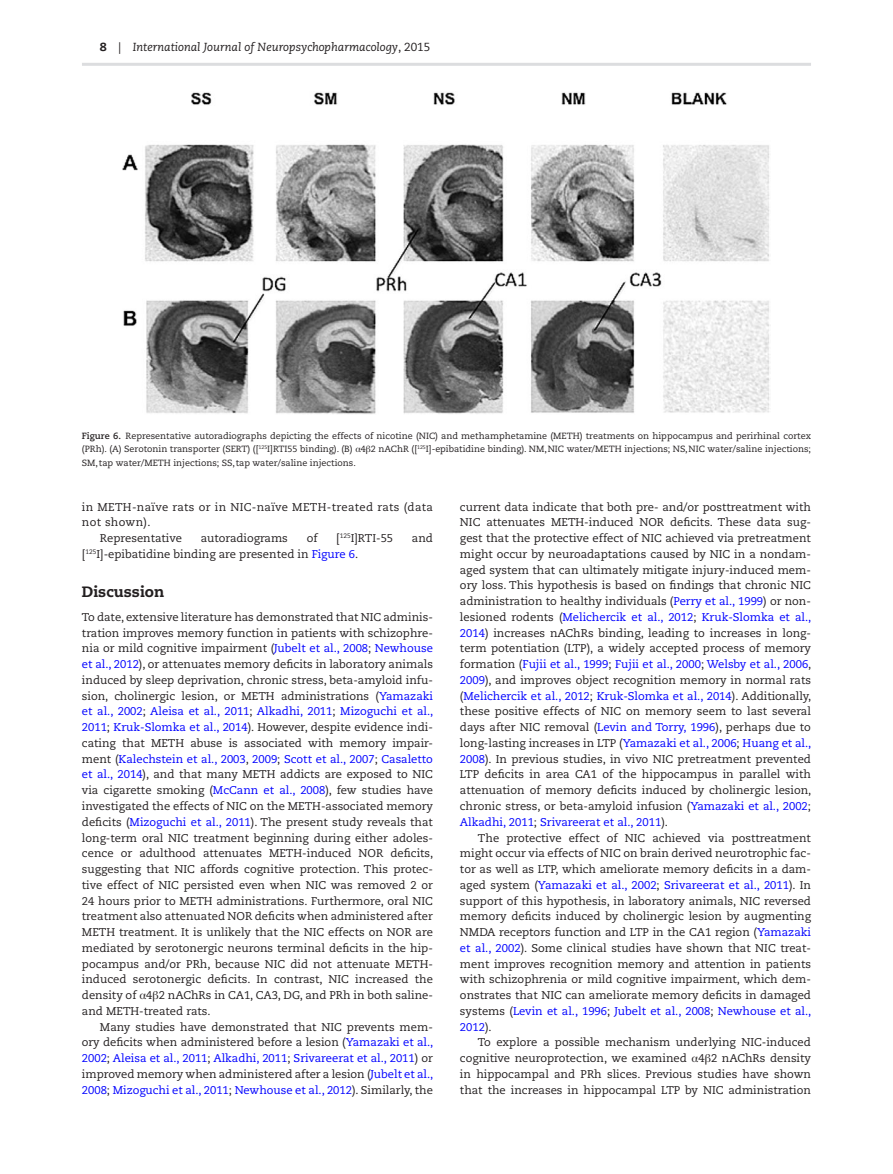
<style>
.page{position:relative;width:893px;height:1174px;background:#fff}
.page>*{position:absolute;margin:0;border:0;box-sizing:border-box;transform-origin:0 0}
.t1{font:800 15px "Caecilia LT Std";color:#231f20}
.t2{font:italic 11.7px "Caecilia LT Std";color:#231f20}
.t3{font:11.25px/15.8px "Caecilia LT Std";color:#231f20;text-align:justify}
.t4{font:11.25px "Caecilia LT Std";letter-spacing:.03em;color:#231f20}
.t5{font:9px/13.5px "Caecilia LT Std";color:#231f20;text-align:justify}
.s1{font-weight:800;font-style:normal}
.s2{font-style:normal}
.s3{font-weight:700}
.s4{font-family:"Gandhari Unicode"}
.s5{color:#00f}
</style>
<div class="page">
<hr style="left:82px;top:63px;width:729px;height:3px;background:#dcdddf">
<img style="left:122px;top:92px;width:648px;height:322px">
<p class="t2" style="left:100px;top:40px;width:332px"><span class="s1">8</span> <span class="s2">|</span> International Journal of Neuropsychopharmacology<span class="s2">, 2015</span></p>
<p class="t5" style="left:82px;top:429px;width:731px"><span class="s3">Figure 6.</span> Representative autoradiographs depicting the effects of nicotine (NIC) and methamphetamine (METH) treatments on hippocampus and perirhinal cortex (PRh). (A) Serotonin transporter (SERT) ([<sup>125</sup>I]RTI55 binding). (B) <span class="s4">α</span>4<span class="s4">β</span>2 nAChR ([<sup>125</sup>I]-epibatidine binding). NM,NIC water/METH injections; NS,NIC water/saline injections; SM,tap water/METH injections; SS,tap water/saline injections.</p>
<p class="t4" style="left:82px;top:500px;width:353px">in METH-naïve rats or in NIC-naïve METH-treated rats (data</p>
<p class="t4" style="left:82px;top:516px;width:70px">not shown).</p>
<p class="t3" style="left:100px;top:530px;width:83px">Representative</p>
<p class="t3" style="left:201px;top:530px;width:89px">autoradiograms</p>
<p class="t3" style="left:307px;top:530px;width:12px">of</p>
<p class="t3" style="left:336px;top:530px;width:58px">[<sup>125</sup>I]RTI-55</p>
<p class="t3" style="left:412px;top:530px;width:23px">and</p>
<p class="t3" style="left:82px;top:546px;width:278px">[<sup>125</sup>I]-epibatidine binding are presented in <span class="s5">Figure 6</span>.</p>
<h1 class="t1" style="left:82px;top:582px;width:84px">Discussion</h1>
<p class="t3" style="left:82px;top:609px;width:353px">To date, extensive literature has demonstrated that NIC adminis&shy;tration improves memory function in patients with schizophre&shy;nia or mild cognitive impairment (<span class="s5">Jubelt et al., 2008</span>; <span class="s5">Newhouse et al., 2012</span>), or attenuates memory deficits in laboratory animals induced by sleep deprivation, chronic stress, beta-amyloid infu&shy;sion, cholinergic lesion, or METH administrations (<span class="s5">Yamazaki et al., 2002</span>; <span class="s5">Aleisa et al., 2011</span>; <span class="s5">Alkadhi, 2011</span>; <span class="s5">Mizoguchi et al., 2011</span>; <span class="s5">Kruk-Slomka et al., 2014</span>). However, despite evidence indi&shy;cating that METH abuse is associated with memory impair&shy;ment (<span class="s5">Kalechstein et al., 2003</span>, <span class="s5">2009</span>; <span class="s5">Scott et al., 2007</span>; <span class="s5">Casaletto et al., 2014</span>), and that many METH addicts are exposed to NIC via cigarette smoking (<span class="s5">McCann et al., 2008</span>), few studies have investigated the effects of NIC on the METH-associated memory deficits (<span class="s5">Mizoguchi et al., 2011</span>). The present study reveals that long-term oral NIC treatment beginning during either adoles&shy;cence or adulthood attenuates METH-induced NOR deficits, suggesting that NIC affords cognitive protection. This protec&shy;tive effect of NIC persisted even when NIC was removed 2 or 24 hours prior to METH administrations. Furthermore, oral NIC treatment also attenuated NOR deficits when administered after METH treatment. It is unlikely that the NIC effects on NOR are mediated by serotonergic neurons terminal deficits in the hip&shy;pocampus and/or PRh, because NIC did not attenuate METH&shy;induced serotonergic deficits. In contrast, NIC increased the density of <span class="s4">α</span>4<span class="s4">β</span>2 nAChRs in CA1, CA3, DG, and PRh in both saline&shy;and METH-treated rats.</p>
<p class="t3" style="left:82px;top:1019px;width:353px;text-indent:18px">Many studies have demonstrated that NIC prevents mem&shy;ory deficits when administered before a lesion (<span class="s5">Yamazaki et al., 2002</span>; <span class="s5">Aleisa et al., 2011</span>; <span class="s5">Alkadhi, 2011</span>; <span class="s5">Srivareerat et al., 2011</span>) or improved memory when administered after a lesion (<span class="s5">Jubelt et al., 2008</span>; <span class="s5">Mizoguchi et al., 2011</span>; <span class="s5">Newhouse et al., 2012</span>). Similarly, the</p>
<p class="t3" style="left:460px;top:499px;width:353px">current data indicate that both pre- and/or posttreatment with NIC attenuates METH-induced NOR deficits. These data sug&shy;gest that the protective effect of NIC achieved via pretreatment might occur by neuroadaptations caused by NIC in a nondam&shy;aged system that can ultimately mitigate injury-induced mem&shy;ory loss. This hypothesis is based on findings that chronic NIC administration to healthy individuals (<span class="s5">Perry et al., 1999</span>) or non&shy;lesioned rodents (<span class="s5">Melichercik et al., 2012</span>; <span class="s5">Kruk-Slomka et al., 2014</span>) increases nAChRs binding, leading to increases in long&shy;term potentiation (LTP), a widely accepted process of memory formation (<span class="s5">Fujii et al., 1999</span>; <span class="s5">Fujii et al., 2000</span>; <span class="s5">Welsby et al., 2006</span>, <span class="s5">2009</span>), and improves object recognition memory in normal rats (<span class="s5">Melichercik et al., 2012</span>; <span class="s5">Kruk-Slomka et al., 2014</span>). Additionally, these positive effects of NIC on memory seem to last several days after NIC removal (<span class="s5">Levin and Torry, 1996</span>), perhaps due to long-lasting increases in LTP (<span class="s5">Yamazaki et al., 2006</span>; <span class="s5">Huang et al., 2008</span>). In previous studies, in vivo NIC pretreatment prevented LTP deficits in area CA1 of the hippocampus in parallel with attenuation of memory deficits induced by cholinergic lesion, chronic stress, or beta-amyloid infusion (<span class="s5">Yamazaki et al., 2002</span>; <span class="s5">Alkadhi, 2011</span>; <span class="s5">Srivareerat et al., 2011</span>).</p>
<p class="t3" style="left:460px;top:830px;width:353px;text-indent:18px">The protective effect of NIC achieved via posttreatment might occur via effects of NIC on brain derived neurotrophic fac&shy;tor as well as LTP, which ameliorate memory deficits in a dam&shy;aged system (<span class="s5">Yamazaki et al., 2002</span>; <span class="s5">Srivareerat et al., 2011</span>). In support of this hypothesis, in laboratory animals, NIC reversed memory deficits induced by cholinergic lesion by augmenting NMDA receptors function and LTP in the CA1 region (<span class="s5">Yamazaki et al., 2002</span>). Some clinical studies have shown that NIC treat&shy;ment improves recognition memory and attention in patients with schizophrenia or mild cognitive impairment, which dem&shy;onstrates that NIC can ameliorate memory deficits in damaged systems (<span class="s5">Levin et al., 1996</span>; <span class="s5">Jubelt et al., 2008</span>; <span class="s5">Newhouse et al., 2012</span>).</p>
<p class="t3" style="left:460px;top:1034px;width:353px;text-indent:18px">To explore a possible mechanism underlying NIC-induced cognitive neuroprotection, we examined <span class="s4">α</span>4<span class="s4">β</span>2 nAChRs density in hippocampal and PRh slices. Previous studies have shown that the increases in hippocampal LTP by NIC administration</p>
</div>
